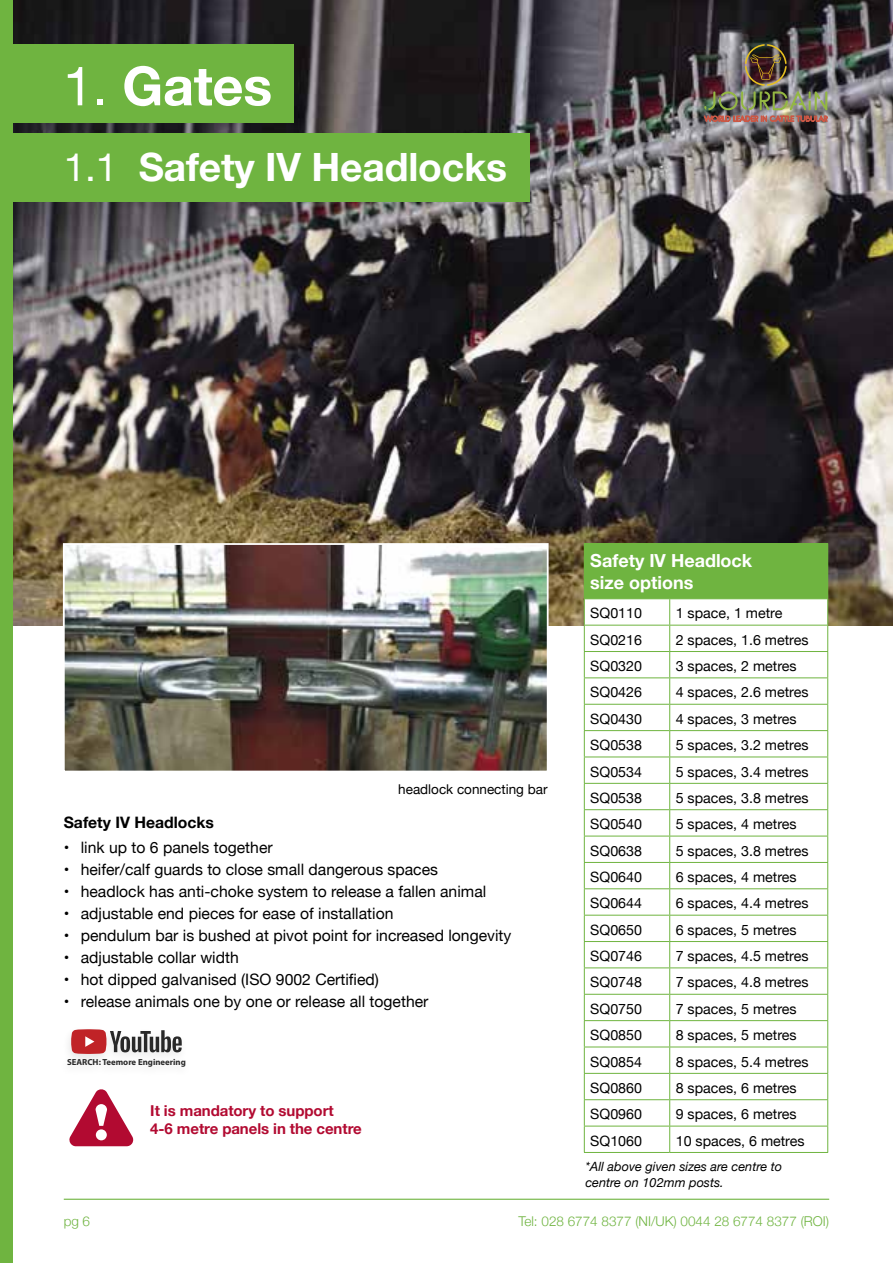
<style>
.page{position:relative;width:893px;height:1263px;background:#fff}
.page>*{position:absolute;margin:0;border:0;box-sizing:border-box;transform-origin:0 0}
.t1{font:700 54px "Helvetica Neue";letter-spacing:-.005em;color:#fff}
.t2{font:700 39px "Helvetica Neue";letter-spacing:-.005em;color:#fff}
.t3{font:700 18px/21.6px "Helvetica Neue";color:#fff}
.t4{font:15.75px "Helvetica Neue";color:#000}
.t5{font:700 15.75px "Helvetica Neue";color:#000}
.t6{font:700 15px/18px "Helvetica Neue";letter-spacing:-.005em;color:#b20a31}
.t7{font:14.25px "Helvetica Neue";color:#000}
.t8{font:300 13.5px "Helvetica Neue";color:#6fb440}
.t9{font:13.5px "Helvetica Neue";color:#000}
.t10{font:italic 12.75px/15.3px "Helvetica Neue";color:#000}
.t11{font:700 8.7px "Myriad Pro";color:#292929}
.s1{font-weight:400}
</style>
<div class="page">
<hr style="left:64px;top:1199px;width:765px;height:1px;background:#6fb440">
<img style="left:13px;top:0;width:880px;height:625px">
<svg style="left:69px;top:1089px;width:65px;height:57px"></svg>
<div style="left:0;top:134px;width:530px;height:68px;background:#6fb440"></div>
<div style="left:584px;top:543px;width:244px;height:56px;background:#6fb440"></div>
<svg style="left:585px;top:599px;width:242px;height:553px"></svg>
<hr style="left:584px;top:625px;width:86px;height:1px;background:#6fb440">
<hr style="left:670px;top:625px;width:158px;height:1px;background:#6fb440">
<hr style="left:584px;top:651px;width:86px;height:1px;background:#6fb440">
<hr style="left:670px;top:651px;width:158px;height:1px;background:#6fb440">
<hr style="left:584px;top:677px;width:86px;height:1px;background:#6fb440">
<hr style="left:670px;top:677px;width:158px;height:1px;background:#6fb440">
<hr style="left:584px;top:704px;width:86px;height:1px;background:#6fb440">
<hr style="left:670px;top:704px;width:158px;height:1px;background:#6fb440">
<hr style="left:584px;top:730px;width:86px;height:1px;background:#6fb440">
<hr style="left:670px;top:730px;width:158px;height:1px;background:#6fb440">
<hr style="left:584px;top:757px;width:86px;height:1px;background:#6fb440">
<hr style="left:670px;top:757px;width:158px;height:1px;background:#6fb440">
<hr style="left:584px;top:783px;width:86px;height:1px;background:#6fb440">
<hr style="left:670px;top:783px;width:158px;height:1px;background:#6fb440">
<hr style="left:584px;top:809px;width:86px;height:1px;background:#6fb440">
<hr style="left:670px;top:809px;width:158px;height:1px;background:#6fb440">
<hr style="left:584px;top:836px;width:86px;height:1px;background:#6fb440">
<hr style="left:670px;top:836px;width:158px;height:1px;background:#6fb440">
<hr style="left:584px;top:862px;width:86px;height:1px;background:#6fb440">
<hr style="left:670px;top:862px;width:158px;height:1px;background:#6fb440">
<hr style="left:584px;top:888px;width:86px;height:1px;background:#6fb440">
<hr style="left:670px;top:888px;width:158px;height:1px;background:#6fb440">
<hr style="left:584px;top:915px;width:86px;height:1px;background:#6fb440">
<hr style="left:670px;top:915px;width:158px;height:1px;background:#6fb440">
<hr style="left:584px;top:941px;width:86px;height:1px;background:#6fb440">
<hr style="left:670px;top:941px;width:158px;height:1px;background:#6fb440">
<hr style="left:584px;top:967px;width:86px;height:1px;background:#6fb440">
<hr style="left:670px;top:967px;width:158px;height:1px;background:#6fb440">
<hr style="left:584px;top:994px;width:86px;height:1px;background:#6fb440">
<hr style="left:670px;top:994px;width:158px;height:1px;background:#6fb440">
<hr style="left:584px;top:1020px;width:86px;height:1px;background:#6fb440">
<hr style="left:670px;top:1020px;width:158px;height:1px;background:#6fb440">
<hr style="left:584px;top:1046px;width:86px;height:1px;background:#6fb440">
<hr style="left:670px;top:1046px;width:158px;height:1px;background:#6fb440">
<hr style="left:584px;top:1073px;width:86px;height:1px;background:#6fb440">
<hr style="left:670px;top:1073px;width:158px;height:1px;background:#6fb440">
<hr style="left:584px;top:1099px;width:86px;height:1px;background:#6fb440">
<hr style="left:670px;top:1099px;width:158px;height:1px;background:#6fb440">
<hr style="left:584px;top:1126px;width:86px;height:1px;background:#6fb440">
<svg style="left:584px;top:599px;width:1px;height:553px"></svg>
<hr style="left:670px;top:1126px;width:158px;height:1px;background:#6fb440">
<svg style="left:827px;top:599px;width:1px;height:553px"></svg>
<svg style="left:669px;top:599px;width:1px;height:553px"></svg>
<hr style="left:584px;top:1152px;width:86px;height:1px;background:#6fb440">
<hr style="left:670px;top:1152px;width:158px;height:1px;background:#6fb440">
<img style="left:66px;top:546px;width:480px;height:223px">
<div style="left:63px;top:543px;width:486px;height:229px;border:2px solid #fff"></div>
<div style="left:0;top:45px;width:293px;height:78px;background:#6fb440"></div>
<div style="left:59px;top:1025px;width:133px;height:53px;background:#fbfbfb"></div>
<svg style="left:71px;top:1029px;width:111px;height:25px"></svg>
<img style="left:704px;top:44px;width:123px;height:66px">
<svg style="left:704px;top:116px;width:123px;height:6px"></svg>
<div style="left:0;top:0;width:13px;height:1263px;background:#6fb440"></div>
<h1 class="t1" style="left:63px;top:44px;width:211px"><span class="s1">1.</span> Gates</h1>
<h2 class="t2" style="left:64px;top:136px;width:445px"><span class="s1">1.1</span> Safety IV Headlocks</h2>
<p class="t9" style="left:398px;top:780px;width:151px">headlock connecting bar</p>
<p class="t5" style="left:64px;top:809px;width:152px">Safety IV Headlocks</p>
<p class="t4" style="left:64px;top:836px;width:210px">• link up to 6 panels together</p>
<p class="t4" style="left:64px;top:858px;width:376px">• heifer/calf guards to close small dangerous spaces</p>
<p class="t4" style="left:64px;top:880px;width:424px">• headlock has anti-choke system to release a fallen animal</p>
<p class="t4" style="left:64px;top:902px;width:331px">• adjustable end pieces for ease of installation</p>
<p class="t4" style="left:64px;top:924px;width:449px">• pendulum bar is bushed at pivot point for increased longevity</p>
<p class="t4" style="left:64px;top:946px;width:177px">• adjustable collar width</p>
<p class="t4" style="left:64px;top:968px;width:317px">• hot dipped galvanised (ISO 9002 Certified)</p>
<p class="t4" style="left:64px;top:990px;width:366px">• release animals one by one or release all together</p>
<p class="t11" style="left:67px;top:1056px;width:120px">SEARCH: Teemore Engineering</p>
<p class="t6" style="left:150px;top:1102px;width:213px">It is mandatory to support<br>4-6 metre panels in the centre</p>
<p class="t3" style="left:590px;top:550px;width:163px">Safety IV Headlock size options</p>
<p class="t7" style="left:590px;top:603px;width:53px">SQ0110</p>
<p class="t7" style="left:676px;top:603px;width:108px">1 space, 1 metre</p>
<p class="t7" style="left:590px;top:629px;width:53px">SQ0216</p>
<p class="t7" style="left:676px;top:629px;width:134px">2 spaces, 1.6 metres</p>
<p class="t7" style="left:590px;top:656px;width:53px">SQ0320</p>
<p class="t7" style="left:676px;top:656px;width:122px">3 spaces, 2 metres</p>
<p class="t7" style="left:590px;top:682px;width:53px">SQ0426</p>
<p class="t7" style="left:676px;top:682px;width:134px">4 spaces, 2.6 metres</p>
<p class="t7" style="left:590px;top:708px;width:53px">SQ0430</p>
<p class="t7" style="left:676px;top:708px;width:122px">4 spaces, 3 metres</p>
<p class="t7" style="left:590px;top:735px;width:53px">SQ0538</p>
<p class="t7" style="left:676px;top:735px;width:134px">5 spaces, 3.2 metres</p>
<p class="t7" style="left:590px;top:761px;width:53px">SQ0534</p>
<p class="t7" style="left:676px;top:761px;width:134px">5 spaces, 3.4 metres</p>
<p class="t7" style="left:590px;top:787px;width:53px">SQ0538</p>
<p class="t7" style="left:676px;top:787px;width:134px">5 spaces, 3.8 metres</p>
<p class="t7" style="left:590px;top:814px;width:53px">SQ0540</p>
<p class="t7" style="left:676px;top:814px;width:122px">5 spaces, 4 metres</p>
<p class="t7" style="left:590px;top:840px;width:53px">SQ0638</p>
<p class="t7" style="left:676px;top:840px;width:134px">5 spaces, 3.8 metres</p>
<p class="t7" style="left:590px;top:867px;width:53px">SQ0640</p>
<p class="t7" style="left:676px;top:867px;width:122px">6 spaces, 4 metres</p>
<p class="t7" style="left:590px;top:893px;width:53px">SQ0644</p>
<p class="t7" style="left:676px;top:893px;width:134px">6 spaces, 4.4 metres</p>
<p class="t7" style="left:590px;top:919px;width:53px">SQ0650</p>
<p class="t7" style="left:676px;top:919px;width:122px">6 spaces, 5 metres</p>
<p class="t7" style="left:590px;top:946px;width:53px">SQ0746</p>
<p class="t7" style="left:676px;top:946px;width:134px">7 spaces, 4.5 metres</p>
<p class="t7" style="left:590px;top:972px;width:53px">SQ0748</p>
<p class="t7" style="left:676px;top:972px;width:134px">7 spaces, 4.8 metres</p>
<p class="t7" style="left:590px;top:998px;width:53px">SQ0750</p>
<p class="t7" style="left:676px;top:998px;width:122px">7 spaces, 5 metres</p>
<p class="t7" style="left:590px;top:1025px;width:53px">SQ0850</p>
<p class="t7" style="left:676px;top:1025px;width:122px">8 spaces, 5 metres</p>
<p class="t7" style="left:590px;top:1051px;width:53px">SQ0854</p>
<p class="t7" style="left:676px;top:1051px;width:134px">8 spaces, 5.4 metres</p>
<p class="t7" style="left:590px;top:1077px;width:53px">SQ0860</p>
<p class="t7" style="left:676px;top:1077px;width:122px">8 spaces, 6 metres</p>
<p class="t7" style="left:590px;top:1104px;width:53px">SQ0960</p>
<p class="t7" style="left:676px;top:1104px;width:122px">9 spaces, 6 metres</p>
<p class="t7" style="left:590px;top:1130px;width:53px">SQ1060</p>
<p class="t7" style="left:676px;top:1130px;width:130px">10 spaces, 6 metres</p>
<p class="t10" style="left:585px;top:1160px;width:198px">*All above given sizes are centre to centre on 102mm posts.</p>
<p class="t8" style="left:64px;top:1210px;width:28px">pg 6</p>
<p class="t8" style="left:518px;top:1210px;width:312px">Tel: 028 6774 8377 (NI/UK) 0044 28 6774 8377 (ROI)</p>
</div>
